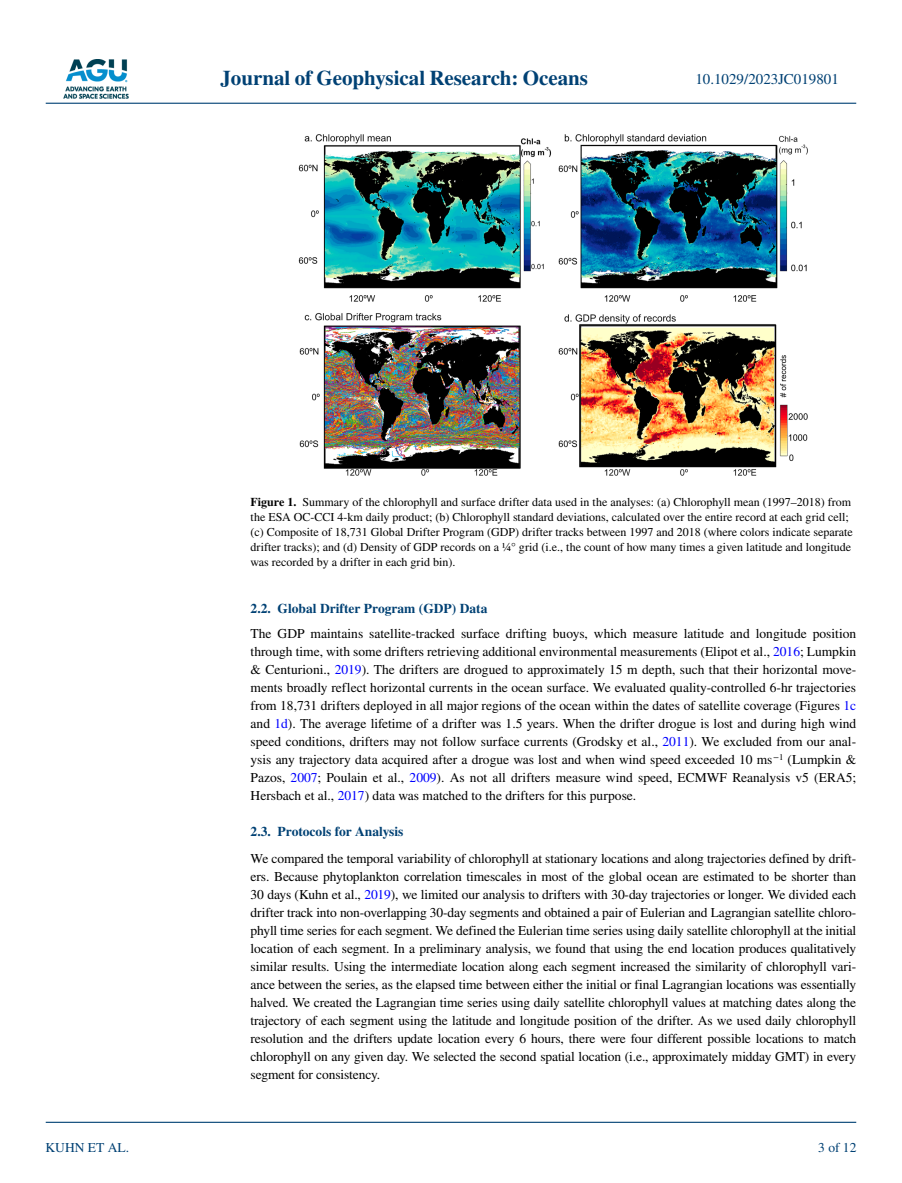
<style>
.page{position:relative;width:902px;height:1183px;background:#fff}
.page>*{position:absolute;margin:0;border:0;box-sizing:border-box;transform-origin:0 0}
.t1{font:700 21px "STIX";color:#004174}
.t2{font:15px "STIX";color:#004174}
.t3{font:13.5px/18px "STIX";letter-spacing:-.01em;color:#000;text-align:justify}
.t4{font:700 13.5px "STIX";color:#004174}
.t5{font:13.5px "STIX";color:#004174}
.t6{font:12px/15px "STIX";color:#000}
.s1{font-weight:700}
.s2{color:#00f}
</style>
<div class="page">
<img style="left:63px;top:60px;width:65px;height:39px">
<hr style="left:46px;top:103px;width:810px;height:1px;background:#004174">
<hr style="left:46px;top:1121px;width:810px;height:1px;background:#004174">
<img style="left:298px;top:134px;width:510px;height:342px">
<h1 class="t1" style="left:220px;top:66px;width:369px">Journal of Geophysical Research: Oceans</h1>
<p class="t2" style="left:695px;top:69px;width:145px">10.1029/2023JC019801</p>
<p class="t5" style="left:45px;top:1138px;width:85px">KUHN ET AL.</p>
<p class="t6" style="left:250px;top:495px;width:603px"><span class="s1">Figure 1.</span> Summary of the chlorophyll and surface drifter data used in the analyses: (a) Chlorophyll mean (1997–2018) from the ESA OC-CCI 4-km daily product; (b) Chlorophyll standard deviations, calculated over the entire record at each grid cell; (c) Composite of 18,731 Global Drifter Program (GDP) drifter tracks between 1997 and 2018 (where colors indicate separate drifter tracks); and (d) Density of GDP records on a ¼° grid (i.e., the count of how many times a given latitude and longitude was recorded by a drifter in each grid bin).</p>
<p class="t4" style="left:250px;top:599px;width:238px">2.2. Global Drifter Program (GDP) Data</p>
<p class="t3" style="left:250px;top:625px;width:607px">The GDP maintains satellite-tracked surface drifting buoys, which measure latitude and longitude position through time, with some drifters retrieving additional environmental measurements (Elipot et al., <span class="s2">2016</span>; Lumpkin &amp; Centurioni., <span class="s2">2019</span>). The drifters are drogued to approximately 15 m depth, such that their horizontal move&shy;ments broadly reflect horizontal currents in the ocean surface. We evaluated quality-controlled 6-hr trajectories from 18,731 drifters deployed in all major regions of the ocean within the dates of satellite coverage (Figures <span class="s2">1c </span>and <span class="s2">1d</span>). The average lifetime of a drifter was 1.5 years. When the drifter drogue is lost and during high wind speed conditions, drifters may not follow surface currents (Grodsky et al., <span class="s2">2011</span>). We excluded from our anal&shy;ysis any trajectory data acquired after a drogue was lost and when wind speed exceeded 10 ms<sup>−1</sup> (Lumpkin &amp; Pazos, <span class="s2">2007</span>; Poulain et al., <span class="s2">2009</span>). As not all drifters measure wind speed, ECMWF Reanalysis v5 (ERA5; Hersbach et al., <span class="s2">2017</span>) data was matched to the drifters for this purpose.</p>
<p class="t4" style="left:250px;top:823px;width:154px">2.3. Protocols for Analysis</p>
<p class="t3" style="left:250px;top:850px;width:607px">We compared the temporal variability of chlorophyll at stationary locations and along trajectories defined by drift&shy;ers. Because phytoplankton correlation timescales in most of the global ocean are estimated to be shorter than 30 days (Kuhn et al., <span class="s2">2019</span>), we limited our analysis to drifters with 30-day trajectories or longer. We divided each drifter track into non-overlapping 30-day segments and obtained a pair of Eulerian and Lagrangian satellite chloro&shy;phyll time series for each segment. We defined the Eulerian time series using daily satellite chlorophyll at the initial location of each segment. In a preliminary analysis, we found that using the end location produces qualitatively similar results. Using the intermediate location along each segment increased the similarity of chlorophyll vari&shy;ance between the series, as the elapsed time between either the initial or final Lagrangian locations was essentially halved. We created the Lagrangian time series using daily satellite chlorophyll values at matching dates along the trajectory of each segment using the latitude and longitude position of the drifter. As we used daily chlorophyll resolution and the drifters update location every 6 hours, there were four different possible locations to match chlorophyll on any given day. We selected the second spatial location (i.e., approximately midday GMT) in every segment for consistency.</p>
<p class="t5" style="left:818px;top:1138px;width:40px">3 of 12</p>
</div>
